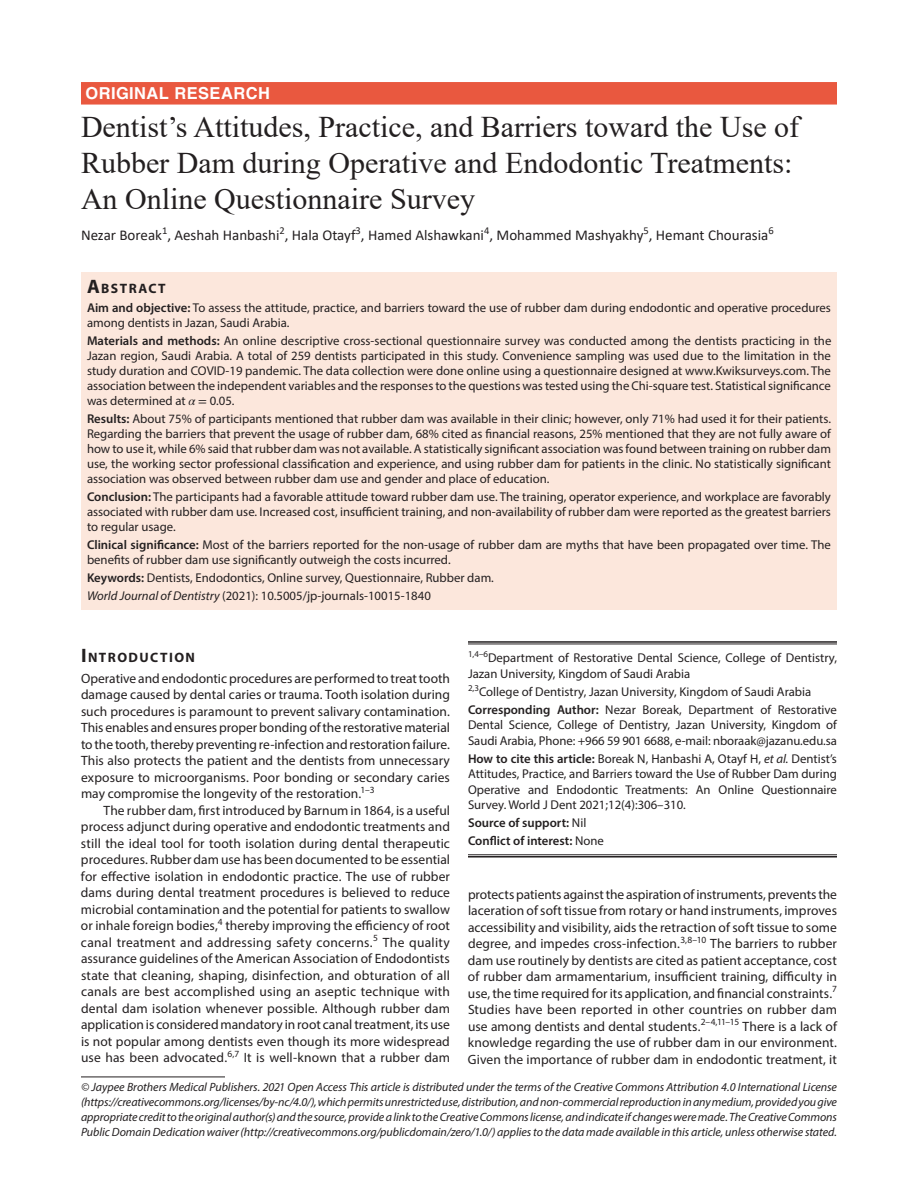
<style>
.page{position:relative;width:918px;height:1188px;background:#fff}
.page>*{position:absolute;margin:0;border:0;box-sizing:border-box;transform-origin:0 0}
.t1{font:30px/36px "Times New Roman";color:#231f20}
.t2{font:700 16.5px "Helvetica LT Std";letter-spacing:.025em;color:#fff}
.t3{font:15px "Calibri";color:#231f20}
.t4{font:700 13.65px "Myriad Pro";letter-spacing:.105em;color:#231f20}
.t5{font:13.5px/16.5px "Myriad Pro";letter-spacing:.005em;color:#231f20;text-align:justify}
.t6{font:12.75px/15px "Myriad Pro";color:#231f20}
.t7{font:600 12.75px/18.3px "Myriad Pro";color:#231f20}
.t8{font:italic 12px/15px "Myriad Pro";letter-spacing:-.005em;color:#231f20;text-align:justify}
.s1{font-size:19.5px}
.s2{font-weight:600}
.s3{font-family:"STIX";font-style:italic}
.s4{font-family:"STIX"}
.s5{font-style:italic}
.s6{font-weight:400}
</style>
<div class="page">
<div style="left:81px;top:82px;width:756px;height:23px;background:#e9583f"></div>
<div style="left:81px;top:272px;width:756px;height:26px;background:#fce7dc"></div>
<div style="left:81px;top:297px;width:756px;height:39px;background:#fce7dc"></div>
<div style="left:81px;top:330px;width:756px;height:84px;background:#fce7dc"></div>
<div style="left:81px;top:408px;width:756px;height:84px;background:#fce7dc"></div>
<div style="left:81px;top:486px;width:756px;height:54px;background:#fce7dc"></div>
<div style="left:81px;top:534px;width:756px;height:39px;background:#fce7dc"></div>
<div style="left:81px;top:567px;width:756px;height:24px;background:#fce7dc"></div>
<div style="left:81px;top:585px;width:756px;height:24px;background:#fce7dc"></div>
<hr style="left:468px;top:641px;width:369px;height:2px;background:#231f20">
<hr style="left:468px;top:644px;width:369px;height:1px;background:#231f20">
<hr style="left:468px;top:855px;width:369px;height:1px;background:#231f20">
<hr style="left:468px;top:856px;width:369px;height:2px;background:#231f20">
<hr style="left:81px;top:1077px;width:144px;height:1px;background:#231f20">
<p class="t2" style="left:86px;top:83px;width:186px">ORIGINAL RESEARCH</p>
<h1 class="t1" style="left:81px;top:108px;width:720px">Dentist’s Attitudes, Practice, and Barriers toward the Use of<br>Rubber Dam during Operative and Endodontic Treatments:<br>An Online Questionnaire Survey</h1>
<p class="t3" style="left:81px;top:225px;width:694px">Nezar Boreak<sup>1</sup>, Aeshah Hanbashi<sup>2</sup>, Hala Otayf<sup>3</sup>, Hamed Alshawkani<sup>4</sup>, Mohammed Mashyakhy<sup>5</sup>, Hemant Chourasia<sup>6</sup></p>
<p class="t4" style="left:87px;top:279px;width:80px"><span class="s1">A</span>BSTRACT</p>
<p class="t6" style="left:87px;top:300px;width:746px"><span class="s2">Aim and objective:</span> To assess the attitude, practice, and barriers toward the use of rubber dam during endodontic and operative procedures among dentists in Jazan, Saudi Arabia.</p>
<p class="t6" style="left:87px;top:333px;width:746px;text-align:justify"><span class="s2">Materials and methods:</span> An online descriptive cross-sectional questionnaire survey was conducted among the dentists practicing in the Jazan region, Saudi Arabia. A total of 259 dentists participated in this study. Convenience sampling was used due to the limitation in the study duration and COVID-19 pandemic. The data collection were done online using a questionnaire designed at www.Kwiksurveys.com. The association between the independent variables and the responses to the questions was tested using the Chi-square test. Statistical significance was determined at <span class="s3">α</span> <span class="s4">=</span> 0.05.</p>
<p class="t6" style="left:87px;top:411px;width:746px;text-align:justify"><span class="s2">Results:</span> About 75% of participants mentioned that rubber dam was available in their clinic; however, only 71% had used it for their patients.<br>Regarding the barriers that prevent the usage of rubber dam, 68% cited as financial reasons, 25% mentioned that they are not fully aware of how to use it, while 6% said that rubber dam was not available. A statistically significant association was found between training on rubber dam use, the working sector professional classification and experience, and using rubber dam for patients in the clinic. No statistically significant association was observed between rubber dam use and gender and place of education.</p>
<p class="t6" style="left:87px;top:489px;width:746px;text-align:justify"><span class="s2">Conclusion:</span> The participants had a favorable attitude toward rubber dam use. The training, operator experience, and workplace are favorably associated with rubber dam use. Increased cost, insufficient training, and non-availability of rubber dam were reported as the greatest barriers to regular usage.</p>
<p class="t6" style="left:87px;top:537px;width:745px"><span class="s2">Clinical significance:</span> Most of the barriers reported for the non-usage of rubber dam are myths that have been propagated over time. The benefits of rubber dam use significantly outweigh the costs incurred.</p>
<p class="t6" style="left:87px;top:569px;width:408px;line-height:18px"><span class="s2">Keywords:</span> Dentists, Endodontics, Online survey, Questionnaire, Rubber dam.<br><span class="s5">World Journal of Dentistry</span> (2021): 10.5005/jp-journals-10015-1840</p>
<p class="t4" style="left:81px;top:648px;width:116px"><span class="s1">I</span>NTRODUCTION</p>
<p class="t5" style="left:81px;top:670px;width:371px">Operative and endodontic procedures are performed to treat tooth damage caused by dental caries or trauma. Tooth isolation during such procedures is paramount to prevent salivary contamination.<br>This enables and ensures proper bonding of the restorative material to the tooth, thereby preventing re-infection and restoration failure.<br>This also protects the patient and the dentists from unnecessary exposure to microorganisms. Poor bonding or secondary caries may compromise the longevity of the restoration.<sup>1–3</sup></p>
<p class="t5" style="left:81px;top:802px;width:371px;text-indent:23px">The rubber dam, first introduced by Barnum in 1864, is a useful process adjunct during operative and endodontic treatments and still the ideal tool for tooth isolation during dental therapeutic procedures. Rubber dam use has been documented to be essential for effective isolation in endodontic practice. The use of rubber dams during dental treatment procedures is believed to reduce microbial contamination and the potential for patients to swallow or inhale foreign bodies,<sup>4</sup> thereby improving the efficiency of root canal treatment and addressing safety concerns.<sup>5</sup> The quality assurance guidelines of the American Association of Endodontists state that cleaning, shaping, disinfection, and obturation of all canals are best accomplished using an aseptic technique with dental dam isolation whenever possible. Although rubber dam application is considered mandatory in root canal treatment, its use is not popular among dentists even though its more widespread use has been advocated.<sup>6,7</sup> It is well-known that a rubber dam</p>
<p class="t6" style="left:468px;top:650px;width:371px"><sup>1,4–6</sup>Department of Restorative Dental Science, College of Dentistry,<br>Jazan University, Kingdom of Saudi Arabia</p>
<p class="t6" style="left:468px;top:682px;width:370px;line-height:18.3px"><sup>2,3</sup>College of Dentistry, Jazan University, Kingdom of Saudi Arabia<br><span class="s2">Corresponding Author:</span> Nezar Boreak, Department of Restorative</p>
<p class="t6" style="left:468px;top:717px;width:370px">Dental Science, College of Dentistry, Jazan University, Kingdom of<br>Saudi Arabia, Phone: +966 59 901 6688, e-mail: nboraak@jazanu.edu.sa</p>
<p class="t6" style="left:468px;top:751px;width:371px;text-align:justify"><span class="s2">How to cite this article:</span> Boreak N, Hanbashi A, Otayf H, <span class="s5">et al.</span> Dentist’s Attitudes, Practice, and Barriers toward the Use of Rubber Dam during Operative and Endodontic Treatments: An Online Questionnaire Survey. World J Dent 2021;12(4):306–310.</p>
<p class="t7" style="left:468px;top:813px;width:137px">Source of support: <span class="s6">Nil<br></span>Conflict of interest: <span class="s6">None</span></p>
<p class="t5" style="left:468px;top:886px;width:371px">protects patients against the aspiration of instruments, prevents the laceration of soft tissue from rotary or hand instruments, improves accessibility and visibility, aids the retraction of soft tissue to some degree, and impedes cross-infection.<sup>3,8–10</sup> The barriers to rubber dam use routinely by dentists are cited as patient acceptance, cost of rubber dam armamentarium, insufficient training, difficulty in use, the time required for its application, and financial constraints.<sup>7<br></sup>Studies have been reported in other countries on rubber dam use among dentists and dental students.<sup>2–4,11–15</sup> There is a lack of knowledge regarding the use of rubber dam in our environment.<br>Given the importance of rubber dam in endodontic treatment, it</p>
<p class="t8" style="left:81px;top:1079px;width:758px">© Jaypee Brothers Medical Publishers. 2021 Open Access This article is distributed under the terms of the Creative Commons Attribution 4.0 International License (https://creativecommons.org/licenses/by-nc/4.0/), which permits unrestricted use, distribution, and non-commercial reproduction in any medium, provided you give appropriate credit to the original author(s) and the source, provide a link to the Creative Commons license, and indicate if changes were made. The Creative Commons Public Domain Dedication waiver (http://creativecommons.org/publicdomain/zero/1.0/) applies to the data made available in this article, unless otherwise stated.</p>
</div>
